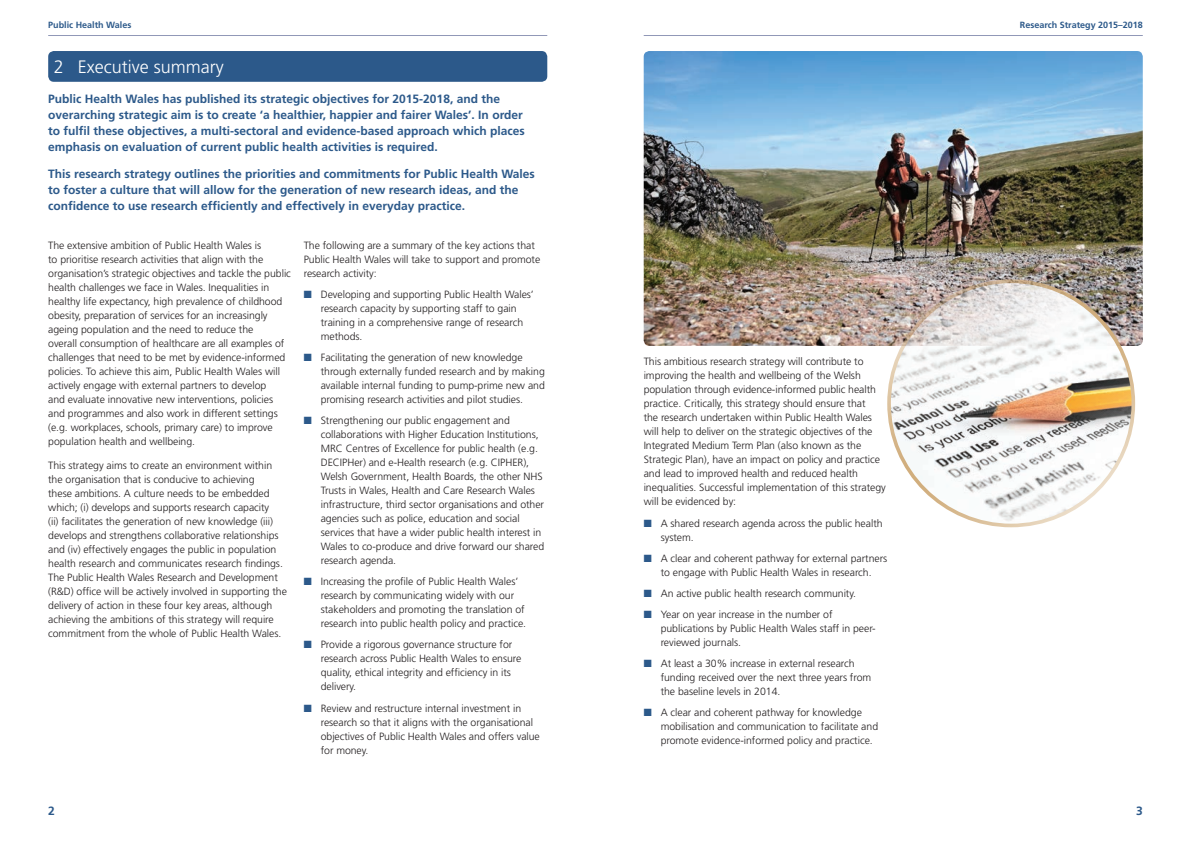
<style>
.page{position:relative;width:1191px;height:842px;background:#fff}
.page>*{position:absolute;margin:0;border:0;box-sizing:border-box;transform-origin:0 0}
.t1{font:300 18px "Frutiger";color:#fff}
.t2{font:700 12px/16px "Frutiger";color:#2c598a}
.t3{font:300 10.5px/14px "Frutiger";letter-spacing:-.005em;color:#231f20}
.t4{font:700 9px "Frutiger";color:#2c598a}
.s1{color:#2c598a}
</style>
<div class="page">
<div style="left:48px;top:51px;width:499px;height:31px;background:#2c598a;border-radius:6px"></div>
<img style="left:643px;top:51px;width:499px;height:295px">
<img style="left:889px;top:281px;width:244px;height:244px;border-radius:122px">
<hr style="left:48px;top:35px;width:499px;height:1px;background:#9198b7">
<hr style="left:643px;top:35px;width:499px;height:1px;background:#9198b7">
<p class="t4" style="left:48px;top:19px;width:85px">Public Health Wales</p>
<p class="t4" style="left:1019px;top:19px;width:124px">Research Strategy 2015–2018</p>
<h1 class="t1" style="left:54px;top:57px;width:171px">2 Executive summary</h1>
<p class="t2" style="left:48px;top:91px;width:478px">Public Health Wales has published its strategic objectives for 2015-2018, and the overarching strategic aim is to create ‘a healthier, happier and fairer Wales’. In order to fulfil these objectives, a multi-sectoral and evidence-based approach which places emphasis on evaluation of current public health activities is required.</p>
<p class="t2" style="left:48px;top:166px;width:488px">This research strategy outlines the priorities and commitments for Public Health Wales to foster a culture that will allow for the generation of new research ideas, and the confidence to use research efficiently and effectively in everyday practice.</p>
<p class="t3" style="left:48px;top:238px;width:244px">The extensive ambition of Public Health Wales is<br>to prioritise research activities that align with the organisation’s strategic objectives and tackle the public health challenges we face in Wales. Inequalities in healthy life expectancy, high prevalence of childhood obesity, preparation of services for an increasingly ageing population and the need to reduce the<br>overall consumption of healthcare are all examples of challenges that need to be met by evidence-informed policies. To achieve this aim, Public Health Wales will actively engage with external partners to develop<br>and evaluate innovative new interventions, policies and programmes and also work in different settings (e.g. workplaces, schools, primary care) to improve population health and wellbeing.</p>
<p class="t3" style="left:48px;top:458px;width:240px">This strategy aims to create an environment within the organisation that is conducive to achieving<br>these ambitions. A culture needs to be embedded which; (i) develops and supports research capacity<br>(ii) facilitates the generation of new knowledge (iii) develops and strengthens collaborative relationships and (iv) effectively engages the public in population health research and communicates research findings.<br>The Public Health Wales Research and Development (R&amp;D) office will be actively involved in supporting the delivery of action in these four key areas, although achieving the ambitions of this strategy will require commitment from the whole of Public Health Wales.</p>
<p class="t3" style="left:304px;top:238px;width:238px">The following are a summary of the key actions that<br>Public Health Wales will take to support and promote research activity:</p>
<p class="t3" style="left:321px;top:287px;width:215px;text-indent:-17px"><span class="s1">■</span> Developing and supporting Public Health Wales’ research capacity by supporting staff to gain training in a comprehensive range of research methods.</p>
<p class="t3" style="left:321px;top:351px;width:226px;text-indent:-17px"><span class="s1">■</span> Facilitating the generation of new knowledge through externally funded research and by making available internal funding to pump-prime new and promising research activities and pilot studies.</p>
<p class="t3" style="left:321px;top:414px;width:225px;text-indent:-17px"><span class="s1">■</span> Strengthening our public engagement and collaborations with Higher Education Institutions, MRC Centres of Excellence for public health (e.g.<br>DECIPHer) and e-Health research (e.g. CIPHER), Welsh Government, Health Boards, the other NHS Trusts in Wales, Health and Care Research Wales infrastructure, third sector organisations and other agencies such as police, education and social services that have a wider public health interest in Wales to co-produce and drive forward our shared research agenda.</p>
<p class="t3" style="left:321px;top:575px;width:207px;text-indent:-17px"><span class="s1">■</span> Increasing the profile of Public Health Wales’ research by communicating widely with our stakeholders and promoting the translation of research into public health policy and practice.</p>
<p class="t3" style="left:321px;top:638px;width:202px;text-indent:-17px"><span class="s1">■</span> Provide a rigorous governance structure for research across Public Health Wales to ensure quality, ethical integrity and efficiency in its delivery.</p>
<p class="t3" style="left:321px;top:701px;width:221px;text-indent:-17px"><span class="s1">■</span> Review and restructure internal investment in research so that it aligns with the organisational objectives of Public Health Wales and offers value for money.</p>
<p class="t3" style="left:643px;top:355px;width:244px">This ambitious research strategy will contribute to improving the health and wellbeing of the Welsh population through evidence-informed public health practice. Critically, this strategy should ensure that<br>the research undertaken within Public Health Wales will help to deliver on the strategic objectives of the Integrated Medium Term Plan (also known as the Strategic Plan), have an impact on policy and practice and lead to improved health and reduced health inequalities. Successful implementation of this strategy will be evidenced by:</p>
<p class="t3" style="left:660px;top:516px;width:223px;text-indent:-17px"><span class="s1">■</span> A shared research agenda across the public health system.</p>
<p class="t3" style="left:643px;top:551px;width:245px;text-align:center"><span class="s1">■</span> A clear and coherent pathway for external partners to engage with Public Health Wales in research.</p>
<p class="t3" style="left:643px;top:586px;width:214px"><span class="s1">■</span> An active public health research community.</p>
<p class="t3" style="left:660px;top:607px;width:216px;text-indent:-17px"><span class="s1">■</span> Year on year increase in the number of publications by Public Health Wales staff in peer&shy;reviewed journals.</p>
<p class="t3" style="left:660px;top:656px;width:212px;text-indent:-17px"><span class="s1">■</span> At least a 30% increase in external research funding received over the next three years from the baseline levels in 2014.</p>
<p class="t3" style="left:660px;top:705px;width:219px;text-indent:-17px"><span class="s1">■</span> A clear and coherent pathway for knowledge mobilisation and communication to facilitate and promote evidence-informed policy and practice.</p>
<p class="t2" style="left:48px;top:803px;width:8px">2</p>
<p class="t2" style="left:1136px;top:803px;width:8px">3</p>
</div>
